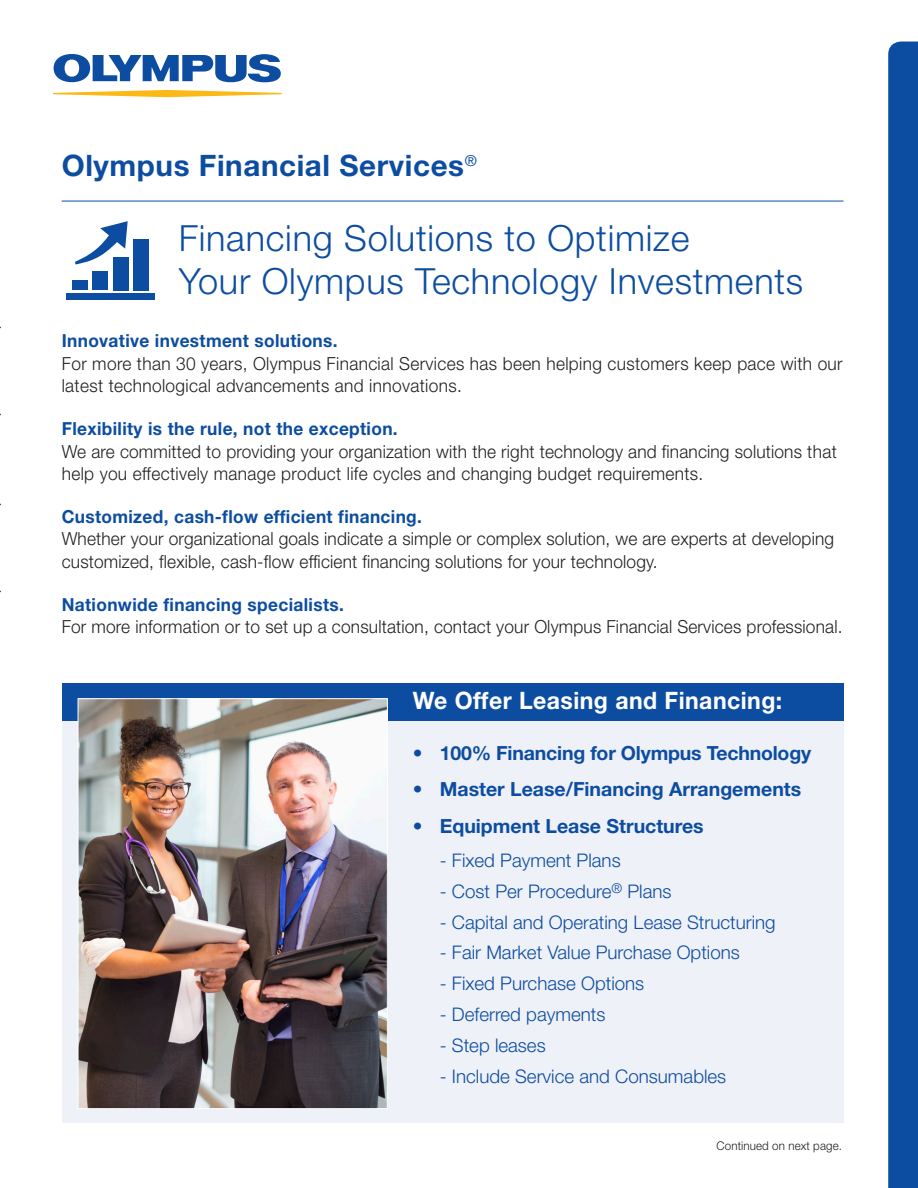
<style>
.page{position:relative;width:918px;height:1188px;background:#fff}
.page>*{position:absolute;margin:0;border:0;box-sizing:border-box;transform-origin:0 0}
.t1{font:300 36px/42.8px "Helvetica Neue LT Std";letter-spacing:.02em;color:#0d4da1}
.t2{font:700 29.55px "Helvetica Neue LT Std";letter-spacing:.02em;color:#0d4da1}
.F___B_extra_space{font:700 24px "Helvetica Neue LT Std";letter-spacing:.02em;color:#fff;scale:.96 1}
.t3{font:700 19.5px "Helvetica Neue LT Std";color:#0d4da1}
.Figure{font:300 18.75px "Helvetica Neue LT Std";color:#0d4da1}
.F___B_extra_space-2{font:300 18px/22.5px "Helvetica Neue LT Std";letter-spacing:.01em;color:#231f20;scale:.96 1}
.F___B_extra_space-3{font:300 12px "Helvetica Neue LT Std";letter-spacing:.01em;color:#231f20;scale:.96 1}
.s1{font-weight:700;color:#0d4da1}
</style>
<div class="page">
<svg style="left:54px;top:54px;width:227px;height:28px"></svg>
<svg style="left:53px;top:90px;width:229px;height:7px"></svg>
<hr style="left:62px;top:201px;width:781px;height:1px;background:#0d4da1">
<div style="left:888px;top:42px;width:30px;height:1146px;background:#0d4da1"></div>
<div style="left:62px;top:683px;width:781px;height:439px;background:#eff1f8"></div>
<div style="left:66px;top:293px;width:89px;height:6px;background:#0d4da1"></div>
<div style="left:72px;top:280px;width:16px;height:10px;background:#0d4da1"></div>
<div style="left:93px;top:272px;width:15px;height:18px;background:#0d4da1"></div>
<div style="left:133px;top:239px;width:16px;height:51px;background:#0d4da1"></div>
<div style="left:113px;top:257px;width:15px;height:33px;background:#0d4da1"></div>
<svg style="left:75px;top:221px;width:53px;height:43px"></svg>
<div style="left:62px;top:683px;width:781px;height:38px;background:#0d4da1"></div>
<img style="left:80px;top:701px;width:306px;height:406px">
<div style="left:78px;top:699px;width:310px;height:410px;border:1px solid #fff"></div>
<p class="t2" style="left:62px;top:147px;width:417px">Olympus Financial Services<sup>®</sup></p>
<p class="t1" style="left:179px;top:217px;width:626px">Financing Solutions to Optimize<br>Your Olympus Technology Investments</p>
<p class="F___B_extra_space-2" style="left:62px;top:329px;width:815px"><span class="s1">Innovative investment solutions.<br></span>For more than 30 years, Olympus Financial Services has been helping customers keep pace with our latest technological advancements and innovations.</p>
<p class="F___B_extra_space-2" style="left:62px;top:417px;width:809px"><span class="s1">Flexibility is the rule, not the exception.<br></span>We are committed to providing your organization with the right technology and financing solutions that help you effectively manage product life cycles and changing budget requirements.</p>
<p class="F___B_extra_space-2" style="left:62px;top:505px;width:806px"><span class="s1">Customized, cash-flow efficient financing.<br></span>Whether your organizational goals indicate a simple or complex solution, we are experts at developing customized, flexible, cash-flow efficient financing solutions for your technology.</p>
<p class="F___B_extra_space-2" style="left:62px;top:593px;width:815px"><span class="s1">Nationwide financing specialists.<br></span>For more information or to set up a consultation, contact your Olympus Financial Services professional.</p>
<p class="F___B_extra_space" style="left:413px;top:686px;width:386px">We Offer Leasing and Financing:</p>
<p class="t3" style="left:413px;top:741px;width:400px">• 100% Financing for Olympus Technology</p>
<p class="t3" style="left:413px;top:777px;width:390px">• Master Lease/Financing Arrangements</p>
<p class="t3" style="left:413px;top:814px;width:292px">• Equipment Lease Structures</p>
<p class="Figure" style="left:440px;top:849px;width:182px">- Fixed Payment Plans</p>
<p class="Figure" style="left:440px;top:880px;width:233px">- Cost Per Procedure<sup>®</sup> Plans</p>
<p class="Figure" style="left:440px;top:910px;width:337px">- Capital and Operating Lease Structuring</p>
<p class="Figure" style="left:440px;top:941px;width:302px">- Fair Market Value Purchase Options</p>
<p class="Figure" style="left:440px;top:972px;width:206px">- Fixed Purchase Options</p>
<p class="Figure" style="left:440px;top:1003px;width:167px">- Deferred payments</p>
<p class="Figure" style="left:440px;top:1034px;width:107px">- Step leases</p>
<p class="Figure" style="left:440px;top:1065px;width:288px">- Include Service and Consumables</p>
<p class="F___B_extra_space-3" style="left:717px;top:1138px;width:132px">Continued on next page.</p>
</div>
